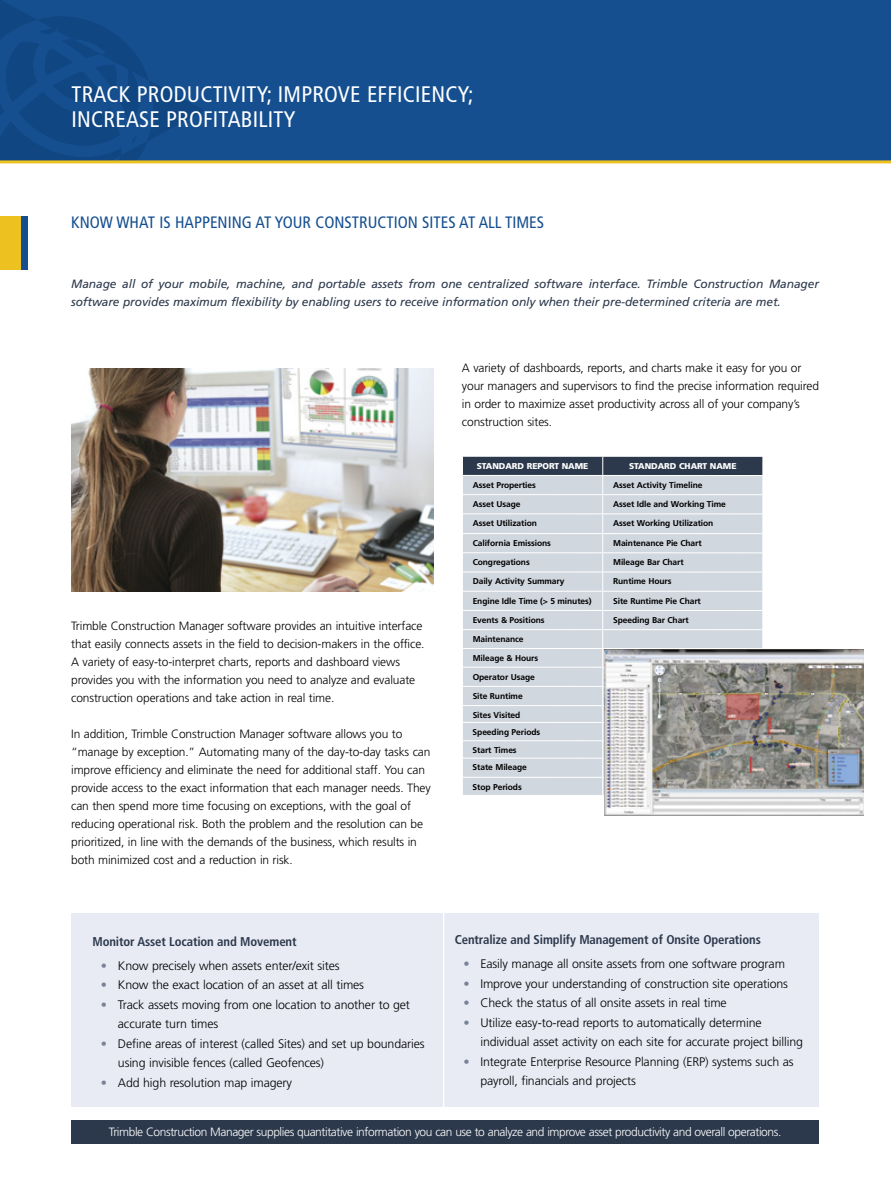
<style>
.page{position:relative;width:891px;height:1188px;background:#fff}
.page>*{position:absolute;margin:0;border:0;box-sizing:border-box;transform-origin:0 0}
.t1{font:condensed 22.5px/25.5px "Frutiger LT Std";letter-spacing:.01em;color:#fff}
.t2{font:condensed 16.5px "Frutiger LT Std";color:#154f90}
.t3{font:700 condensed 12.75px "Frutiger LT Std";letter-spacing:-.01em;color:#2c394c}
.t4{font:300 12.3px/19.5px "Frutiger LT Std";letter-spacing:-.01em;color:#000}
.t5{font:300 12px/18px "Frutiger LT Std";letter-spacing:-.01em;color:#000}
.t6{font:italic 12px/18px "Frutiger LT Std";letter-spacing:-.01em;color:#2c394c}
.t7{font:300 12px "Frutiger LT Std";letter-spacing:-.035em;color:#fff}
.t8{font:700 8.4px/16.8px "Frutiger LT Std";letter-spacing:-.01em;color:#000}
.t9{font:900 8.4px "Frutiger LT Std";letter-spacing:-.01em;color:#fff}
.s1{color:#798395}
</style>
<div class="page">
<div style="left:0;top:216px;width:28px;height:54px;background:#edc220"></div>
<div style="left:21px;top:216px;width:7px;height:54px;background:#154f90"></div>
<div style="left:0;top:0;width:891px;height:161px;background:#154f90"></div>
<svg style="left:0;top:0;width:204px;height:160px"></svg>
<div style="left:71px;top:913px;width:748px;height:193px;background:#e8eaf4"></div>
<svg style="left:462px;top:456px;width:301px;height:339px;background:#c8ced6"></svg>
<hr style="left:443px;top:910px;width:1px;height:211px;background:#fff">
<img style="left:71px;top:369px;width:363px;height:222px">
<div style="left:71px;top:1120px;width:748px;height:24px;background:#2c394c"></div>
<img style="left:604px;top:649px;width:260px;height:166px">
<hr style="left:0;top:160px;width:891px;height:3px;background:#edc220">
<h1 class="t1" style="left:72px;top:82px;width:403px">TRACK PRODUCTIVITY; IM PROVE EFFICIENCY;<br>INCREASE PROFITABILITY</h1>
<h2 class="t2" style="left:71px;top:213px;width:473px">KNOW WHAT IS HAPPENING AT YOUR CONSTRUCTION SITES AT ALL TIMES</h2>
<p class="t6" style="left:71px;top:275px;width:749px">Manage all of your mobile, machine, and portable assets from one centralized software interface. Trimble Construction Manager software provides maximum flexibility by enabling users to receive information only when their pre-determined criteria are met.</p>
<p class="t5" style="left:71px;top:617px;width:355px">Trimble Construction Manager software provides an intuitive interface that easily connects assets in the field to decision-makers in the office.<br>A variety of easy-to-interpret charts, reports and dashboard views provides you with the information you need to analyze and evaluate construction operations and take action in real time.</p>
<p class="t5" style="left:71px;top:725px;width:361px">In addition, Trimble Construction Manager software allows you to “manage by exception.” Automating many of the day-to-day tasks can improve efficiency and eliminate the need for additional staff. You can provide access to the exact information that each manager needs. They can then spend more time focusing on exceptions, with the goal of reducing operational risk. Both the problem and the resolution can be prioritized, in line with the demands of the business, which results in both minimized cost and a reduction in risk.</p>
<p class="t5" style="left:462px;top:359px;width:359px">A variety of dashboards, reports, and charts make it easy for you or your managers and supervisors to find the precise information required in order to maximize asset productivity across all of your company’s construction sites.</p>
<p class="t9" style="left:477px;top:461px;width:113px">STANDARD REPORT NAME</p>
<p class="t9" style="left:629px;top:461px;width:109px">STANDARD CHART NAME</p>
<p class="t8" style="left:473px;top:476px;width:65px">Asset Properties</p>
<p class="t8" style="left:613px;top:477px;width:91px">Asset Activity Timeline</p>
<p class="t8" style="left:473px;top:496px;width:49px">Asset Usage</p>
<p class="t8" style="left:613px;top:496px;width:114px">Asset Idle and Working Time</p>
<p class="t8" style="left:473px;top:515px;width:66px">Asset Utilization</p>
<p class="t8" style="left:613px;top:515px;width:102px">Asset Working Utilization</p>
<p class="t8" style="left:473px;top:535px;width:80px">California Emissions</p>
<p class="t8" style="left:613px;top:535px;width:90px">Maintenance Pie Chart</p>
<p class="t8" style="left:473px;top:554px;width:59px">Congregations</p>
<p class="t8" style="left:613px;top:554px;width:72px">Mileage Bar Chart</p>
<p class="t8" style="left:473px;top:573px;width:93px">Daily Activity Summary</p>
<p class="t8" style="left:613px;top:573px;width:60px">Runtime Hours</p>
<p class="t8" style="left:473px;top:592px;width:121px">Engine Idle Time (&gt; 5 minutes)</p>
<p class="t8" style="left:613px;top:592px;width:89px">Site Runtime Pie Chart</p>
<p class="t8" style="left:473px;top:611px;width:73px">Events &amp; Positions</p>
<p class="t8" style="left:613px;top:612px;width:77px">Speeding Bar Chart</p>
<p class="t8" style="left:473px;top:631px;width:52px">Maintenance</p>
<p class="t8" style="left:473px;top:650px;width:67px">Mileage &amp; Hours</p>
<p class="t8" style="left:473px;top:668px;width:64px">Operator Usage</p>
<p class="t8" style="left:473px;top:687px;width:52px">Site Runtime</p>
<p class="t8" style="left:473px;top:707px;width:69px">Sites Visited<br>Speeding Periods</p>
<p class="t8" style="left:473px;top:742px;width:56px;line-height:17.4px">Start Times<br>State Mileage</p>
<p class="t8" style="left:473px;top:778px;width:51px">Stop Periods</p>
<p class="t3" style="left:92px;top:934px;width:206px">Monitor Asset Location and Movement</p>
<p class="t4" style="left:101px;top:956px;width:240px"><span class="s1">•</span> Know precisely when assets enter/exit sites</p>
<p class="t4" style="left:101px;top:975px;width:265px"><span class="s1">•</span> Know the exact location of an asset at all times</p>
<p class="t4" style="left:118px;top:995px;width:294px;text-indent:-17px"><span class="s1">•</span> Track assets moving from one location to another to get accurate turn times</p>
<p class="t4" style="left:118px;top:1034px;width:308px;text-indent:-17px"><span class="s1">•</span> Define areas of interest (called Sites) and set up boundaries using invisible fences (called Geofences)</p>
<p class="t4" style="left:101px;top:1073px;width:193px"><span class="s1">•</span> Add high resolution map imagery</p>
<p class="t3" style="left:455px;top:932px;width:307px">Centralize and Simplify Management of Onsite Operations</p>
<p class="t4" style="left:463px;top:954px;width:323px"><span class="s1">•</span> Easily manage all onsite assets from one software program</p>
<p class="t4" style="left:463px;top:974px;width:326px"><span class="s1">•</span> Improve your understanding of construction site operations</p>
<p class="t4" style="left:463px;top:993px;width:265px"><span class="s1">•</span> Check the status of all onsite assets in real time</p>
<p class="t4" style="left:480px;top:1013px;width:324px;text-indent:-17px"><span class="s1">•</span> Utilize easy-to-read reports to automatically determine individual asset activity on each site for accurate project billing</p>
<p class="t4" style="left:480px;top:1052px;width:315px;text-indent:-17px"><span class="s1">•</span> Integrate Enterprise Resource Planning (ERP) systems such as payroll, financials and projects</p>
<p class="t7" style="left:109px;top:1125px;width:674px">Trimble Construction Manager supplies quantitative information you can use to analyze and improve asset productivity and overall operations.</p>
</div>
